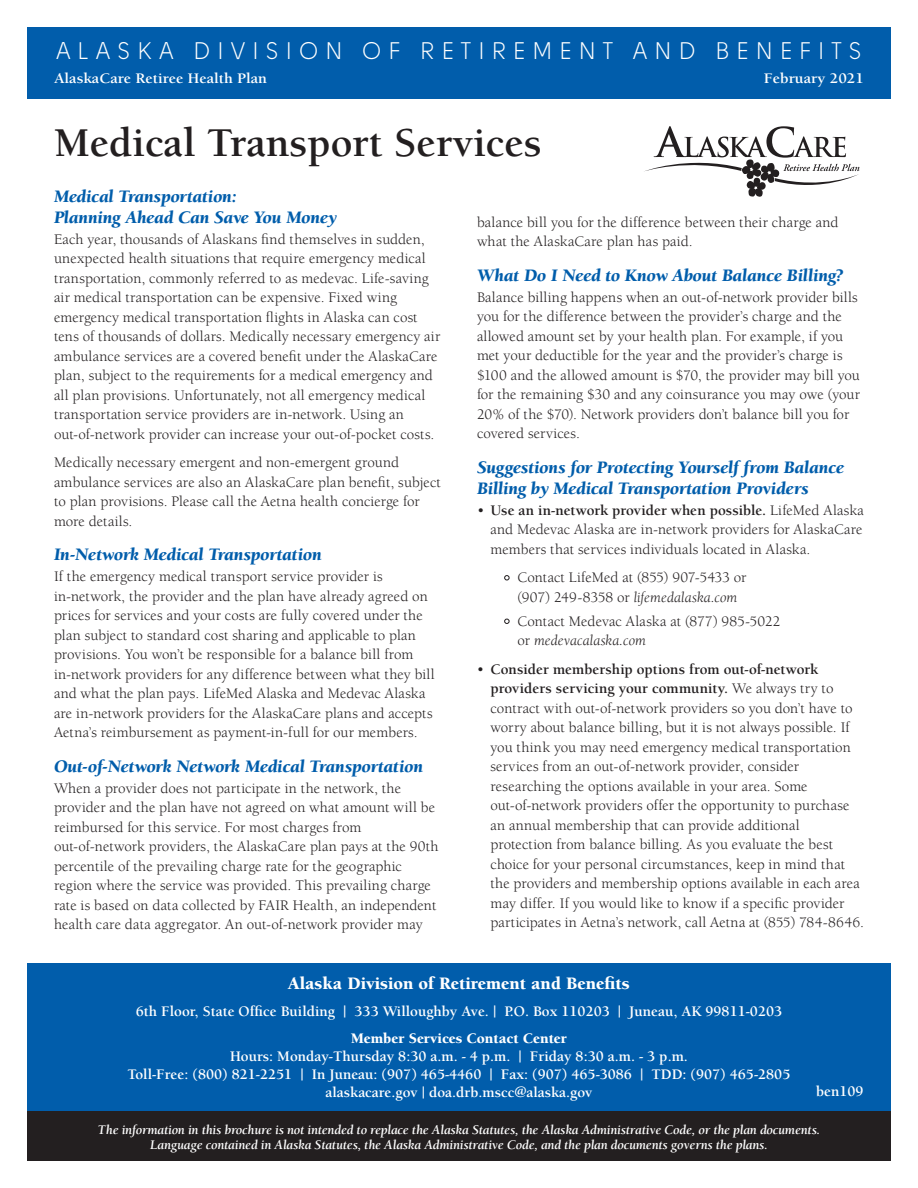
<style>
.page{position:relative;width:918px;height:1188px;background:#fff}
.page>*{position:absolute;margin:0;border:0;box-sizing:border-box;transform-origin:0 0}
.t1{font:700 42px "Berkeley Std";color:#231f20}
.t2{font:24px "Solomon Sans Book";letter-spacing:.27em;color:#fff}
.t3{font:italic 900 18px/21px "Berkeley Std";letter-spacing:-.005em;color:#015dab}
.t4{font:900 18px "Berkeley Std";color:#fff}
.t5{font:15px/19.5px "Berkeley Std";letter-spacing:.005em;color:#231f20}
.t6{font:700 15px/18px "Berkeley Std";color:#fff;text-align:center}
.t7{font:700 15px "Berkeley Std";color:#fff;scale:1.06 1}
.t8{font:900 15px "Berkeley Std";color:#fff}
.t9{font:italic 700 13.5px/15px "Berkeley Std";letter-spacing:-.015em;color:#fff;text-align:center}
.s1{font-weight:700}
.s2{font-family:"Solomon Sans Bold"}
.s3{font-style:italic}
</style>
<div class="page">
<div style="left:27px;top:27px;width:864px;height:72px;background:#015dab"></div>
<svg style="left:644px;top:126px;width:215px;height:71px"></svg>
<div style="left:27px;top:963px;width:864px;height:149px;background:#015dab"></div>
<div style="left:27px;top:1112px;width:864px;height:49px;background:#231f20"></div>
<h2 class="t2" style="left:56px;top:37px;width:808px">ALASKA DIVISION OF RETIREMENT AND BENEFITS</h2>
<p class="t7" style="left:54px;top:70px;width:202px">AlaskaCare Retiree Health Plan</p>
<p class="t7" style="left:764px;top:70px;width:96px">February 2021</p>
<h1 class="t1" style="left:54px;top:120px;width:489px">Medical Transport Services</h1>
<p class="t3" style="left:54px;top:186px;width:284px">Medical Transportation:<br>Planning Ahead Can Save You Money</p>
<p class="t5" style="left:54px;top:229px;width:388px">Each year, thousands of Alaskans find themselves in sudden, unexpected health situations that require emergency medical transportation, commonly referred to as medevac. Life-saving air medical transportation can be expensive. Fixed wing emergency medical transportation flights in Alaska can cost tens of thousands of dollars. Medically necessary emergency air ambulance services are a covered benefit under the AlaskaCare plan, subject to the requirements for a medical emergency and all plan provisions. Unfortunately, not all emergency medical transportation service providers are in-network. Using an out‑of‑network provider can increase your out-of-pocket costs.</p>
<p class="t5" style="left:54px;top:453px;width:388px">Medically necessary emergent and non-emergent ground ambulance services are also an AlaskaCare plan benefit, subject to plan provisions. Please call the Aetna health concierge for more details.</p>
<p class="t3" style="left:54px;top:544px;width:269px">In-Network Medical Transportation</p>
<p class="t5" style="left:54px;top:567px;width:382px">If the emergency medical transport service provider is in‑network, the provider and the plan have already agreed on prices for services and your costs are fully covered under the plan subject to standard cost sharing and applicable to plan provisions. You won’t be responsible for a balance bill from in‑network providers for any difference between what they bill and what the plan pays. LifeMed Alaska and Medevac Alaska are in‑network providers for the AlaskaCare plans and accepts Aetna’s reimbursement as payment-in-full for our members.</p>
<p class="t3" style="left:54px;top:756px;width:371px">Out-of-Network Network Medical Transportation</p>
<p class="t5" style="left:54px;top:778px;width:386px">When a provider does not participate in the network, the provider and the plan have not agreed on what amount will be reimbursed for this service. For most charges from out‑of‑network providers, the AlaskaCare plan pays at the 90th percentile of the prevailing charge rate for the geographic region where the service was provided. This prevailing charge rate is based on data collected by FAIR Health, an independent health care data aggregator. An out-of-network provider may</p>
<p class="t5" style="left:477px;top:212px;width:363px">balance bill you for the difference between their charge and what the AlaskaCare plan has paid.</p>
<p class="t3" style="left:477px;top:265px;width:368px">What Do I Need to Know About Balance Billing?</p>
<p class="t5" style="left:477px;top:287px;width:385px">Balance billing happens when an out-of-network provider bills you for the difference between the provider’s charge and the allowed amount set by your health plan. For example, if you met your deductible for the year and the provider’s charge is $100 and the allowed amount is $70, the provider may bill you for the remaining $30 and any coinsurance you may owe (your 20% of the $70). Network providers don’t balance bill you for covered services.</p>
<p class="t3" style="left:477px;top:457px;width:369px">Suggestions for Protecting Yourself from Balance<br>Billing by Medical Transportation Providers</p>
<p class="t5" style="left:490px;top:500px;width:375px;text-align:justify;text-indent:-14px">• <span class="s1">Use an in-network provider when possible.</span> LifeMed Alaska and Medevac Alaska are in-network providers for AlaskaCare members that services individuals located in Alaska.</p>
<p class="t5" style="left:504px;top:568px;width:244px;text-align:center"><span class="s2">•</span> Contact LifeMed at (855) 907‑5433 or (907) 249‑8358 or <span class="s3">lifemedalaska.com</span></p>
<p class="t5" style="left:517px;top:611px;width:265px;text-indent:-13px"><span class="s2">•</span> Contact Medevac Alaska at (877) 985‑5022 or <span class="s3">medevacalaska.com</span></p>
<p class="t5" style="left:490px;top:659px;width:375px;text-indent:-14px">• <span class="s1">Consider membership options from out-of-network providers servicing your community.</span> We always try to contract with out-of-network providers so you don’t have to worry about balance billing, but it is not always possible. If you think you may need emergency medical transportation services from an out-of-network provider, consider researching the options available in your area. Some out‑of‑network providers offer the opportunity to purchase an annual membership that can provide additional protection from balance billing. As you evaluate the best choice for your personal circumstances, keep in mind that the providers and membership options available in each area may differ. If you would like to know if a specific provider participates in Aetna’s network, call Aetna at (855) 784‑8646.</p>
<p class="t4" style="left:288px;top:974px;width:343px">Alaska Division of Retirement and Benefits</p>
<p class="t6" style="left:136px;top:1003px;width:648px">6th Floor, State Office Building | 333 Willoughby Ave. | P.O. Box 110203 | Juneau, AK 99811-0203</p>
<p class="t8" style="left:351px;top:1031px;width:217px">Member Services Contact Center</p>
<p class="t6" style="left:128px;top:1048px;width:664px">Hours: Monday-Thursday 8:30 a.m. - 4 p.m. | Friday 8:30 a.m. - 3 p.m.<br>Toll-Free: (800) 821-2251 | In Juneau: (907) 465-4460 | Fax: (907) 465-3086 | TDD: (907) 465-2805 alaskacare.gov | doa.drb.mscc@alaska.gov</p>
<p class="t9" style="left:98px;top:1122px;width:724px">The information in this brochure is not intended to replace the Alaska Statutes, the Alaska Administrative Code, or the plan documents.<br>Language contained in Alaska Statutes, the Alaska Administrative Code, and the plan documents governs the plans.</p>
<p class="t6" style="left:816px;top:1083px;width:49px">ben109</p>
</div>
